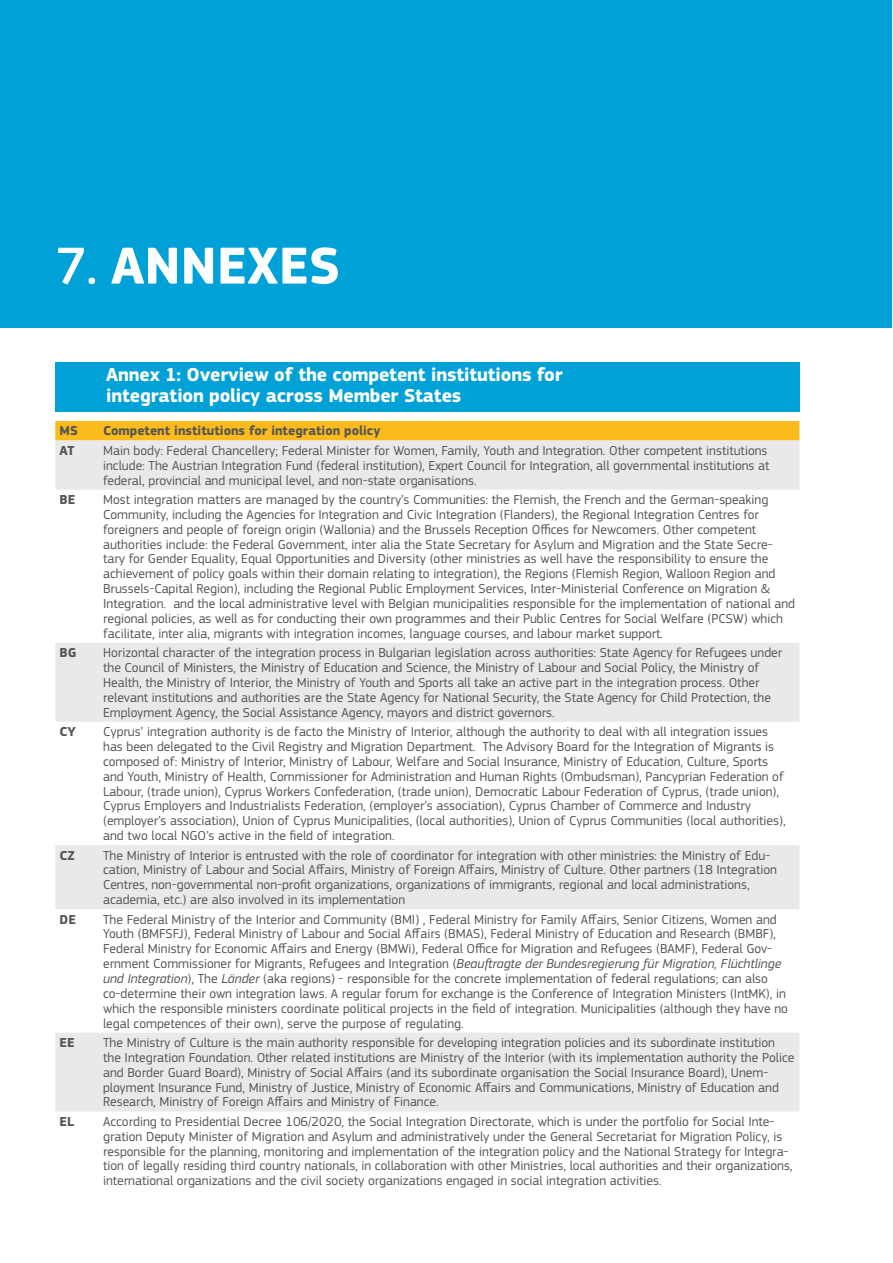
<style>
.page{position:relative;width:893px;height:1263px;background:#fff}
.page>*{position:absolute;margin:0;border:0;box-sizing:border-box;transform-origin:0 0}
.heading1{font:700 54px "EC Square Sans Pro";color:#fff}
.header_table___figu{font:700 19.5px/21px "EC Square Sans Pro";letter-spacing:-.01em;color:#fff}
.table{font:13.5px/14.9px "EC Square Sans Pro";color:#565655}
.table-2{font:700 13.5px "EC Square Sans Pro";color:#565655}
.s1{font-weight:500}
.s2{font-style:italic}
</style>
<div class="page">
<div style="left:0;top:0;width:892px;height:328px;background:#00a1d7"></div>
<div style="left:55px;top:362px;width:744px;height:49px;background:#00a1d7"></div>
<div style="left:55px;top:421px;width:744px;height:19px;background:#fbbb1d"></div>
<svg style="left:55px;top:440px;width:744px;height:671px"></svg>
<p class="heading1" style="left:56px;top:233px;width:286px"><span class="s1">7.</span> ANNEXES</p>
<p class="header_table___figu" style="left:106px;top:365px;width:458px">Annex 1: Overview of the competent institutions for integration policy across Member States</p>
<p class="table-2" style="left:60px;top:423px;width:20px">MS</p>
<p class="table-2" style="left:103px;top:423px;width:279px">Competent institutions for integration policy</p>
<p class="table-2" style="left:60px;top:442px;width:16px">AT</p>
<p class="table" style="left:103px;top:443px;width:668px">Main body: Federal Chancellery; Federal Minister for Women, Family, Youth and Integration. Other competent institutions include: The Austrian Integration Fund (federal institution), Expert Council for Integration, all governmental institutions at federal, provincial and municipal level, and non-state organisations.</p>
<p class="table-2" style="left:60px;top:491px;width:17px">BE</p>
<p class="table" style="left:103px;top:492px;width:693px">Most integration matters are managed by the country’s Communities: the Flemish, the French and the German-speaking Community, including the Agencies for Integration and Civic Integration (Flanders), the Regional Integration Centres for foreigners and people of foreign origin (Wallonia) and the Brussels Reception Offices for Newcomers. Other competent authorities include: the Federal Government, inter alia the State Secretary for Asylum and Migration and the State Secre&shy;tary for Gender Equality, Equal Opportunities and Diversity (other ministries as well have the responsibility to ensure the achievement of policy goals within their domain relating to integration), the Regions (Flemish Region, Walloon Region and Brussels-Capital Region), including the Regional Public Employment Services, Inter-Ministerial Conference on Migration &amp; Integration. and the local administrative level with Belgian municipalities responsible for the implementation of national and regional policies, as well as for conducting their own programmes and their Public Centres for Social Welfare (PCSW) which facilitate, inter alia, migrants with integration incomes, language courses, and labour market support.</p>
<p class="table-2" style="left:60px;top:645px;width:19px">BG</p>
<p class="table" style="left:103px;top:645px;width:681px">Horizontal character of the integration process in Bulgarian legislation across authorities: State Agency for Refugees under the Council of Ministers, the Ministry of Education and Science, the Ministry of Labour and Social Policy, the Ministry of Health, the Ministry of Interior, the Ministry of Youth and Sports all take an active part in the integration process. Other relevant institutions and authorities are the State Agency for National Security, the State Agency for Child Protection, the Employment Agency, the Social Assistance Agency, mayors and district governors.</p>
<p class="table-2" style="left:60px;top:723px;width:18px">CY</p>
<p class="table" style="left:103px;top:724px;width:684px">Cyprus’ integration authority is de facto the Ministry of Interior, although the authority to deal with all integration issues has been delegated to the Civil Registry and Migration Department. The Advisory Board for the Integration of Migrants is composed of: Ministry of Interior, Ministry of Labour, Welfare and Social Insurance, Ministry of Education, Culture, Sports and Youth, Ministry of Health, Commissioner for Administration and Human Rights (Ombudsman), Pancyprian Federation of Labour, (trade union), Cyprus Workers Confederation, (trade union), Democratic Labour Federation of Cyprus, (trade union), Cyprus Employers and Industrialists Federation, (employer’s association), Cyprus Chamber of Commerce and Industry (employer’s association), Union of Cyprus Municipalities, (local authorities), Union of Cyprus Communities (local authorities), and two local NGO’s active in the field of integration.</p>
<p class="table-2" style="left:60px;top:847px;width:17px">CZ</p>
<p class="table" style="left:103px;top:848px;width:675px">The Ministry of Interior is entrusted with the role of coordinator for integration with other ministries: the Ministry of Edu&shy;cation, Ministry of Labour and Social Affairs, Ministry of Foreign Affairs, Ministry of Culture. Other partners (18 Integration Centres, non-governmental non-profit organizations, organizations of immigrants, regional and local administrations, academia, etc.) are also involved in its implementation</p>
<p class="table-2" style="left:60px;top:911px;width:18px">DE</p>
<p class="table" style="left:103px;top:912px;width:686px">The Federal Ministry of the Interior and Community (BMI) , Federal Ministry for Family Affairs, Senior Citizens, Women and Youth (BMFSFJ), Federal Ministry of Labour and Social Affairs (BMAS), Federal Ministry of Education and Research (BMBF), Federal Ministry for Economic Affairs and Energy (BMWi), Federal Office for Migration and Refugees (BAMF), Federal Gov&shy;ernment Commissioner for Migrants, Refugees and Integration (<span class="s2">Beauftragte der Bundesregierung für Migration, Flüchtlinge und Integration</span>), The <span class="s2">Länder</span> (aka regions) - responsible for the concrete implementation of federal regulations; can also co-determine their own integration laws. A regular forum for exchange is the Conference of Integration Ministers (IntMK), in which the responsible ministers coordinate political projects in the field of integration. Municipalities (although they have no legal competences of their own), serve the purpose of regulating.</p>
<p class="table-2" style="left:60px;top:1034px;width:17px">EE</p>
<p class="table" style="left:103px;top:1035px;width:693px">The Ministry of Culture is the main authority responsible for developing integration policies and its subordinate institution the Integration Foundation. Other related institutions are Ministry of the Interior (with its implementation authority the Police and Border Guard Board), Ministry of Social Affairs (and its subordinate organisation the Social Insurance Board), Unem&shy;ployment Insurance Fund, Ministry of Justice, Ministry of Economic Affairs and Communications, Ministry of Education and Research, Ministry of Foreign Affairs and Ministry of Finance.</p>
<p class="table-2" style="left:60px;top:1113px;width:16px">EL</p>
<p class="table" style="left:103px;top:1114px;width:691px">According to Presidential Decree 106/2020, the Social Integration Directorate, which is under the portfolio for Social Inte&shy;gration Deputy Minister of Migration and Asylum and administratively under the General Secretariat for Migration Policy, is responsible for the planning, monitoring and implementation of the integration policy and the National Strategy for Integra&shy;tion of legally residing third country nationals, in collaboration with other Ministries, local authorities and their organizations, international organizations and the civil society organizations engaged in social integration activities.</p>
</div>
